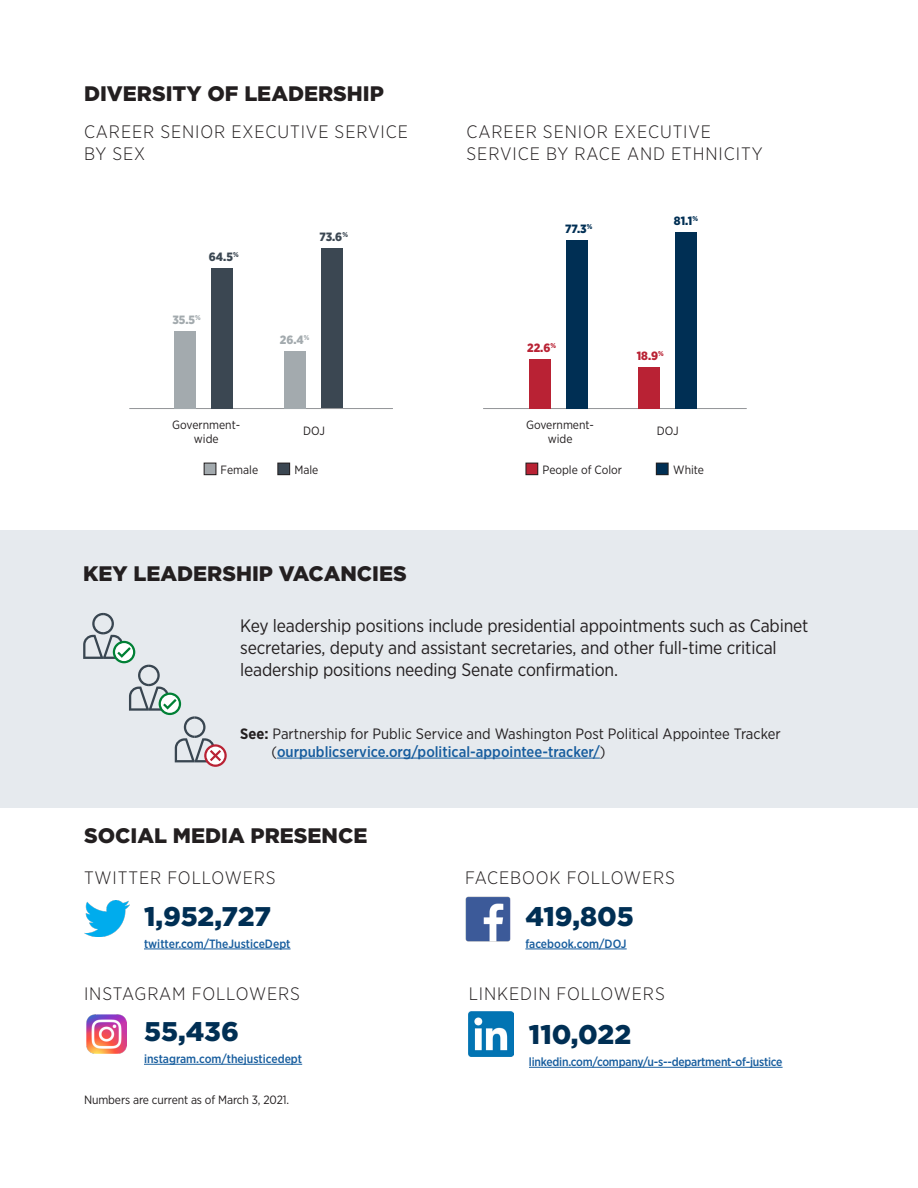
<style>
.page{position:relative;width:918px;height:1188px;background:#fff}
.page>*{position:absolute;margin:0;border:0;box-sizing:border-box;transform-origin:0 0}
.t1{font:900 27px "Gotham";color:#002f54}
.t2{font:900 21px "Gotham";color:#231f20}
.t3{font:18px/21.6px "Gotham Narrow";letter-spacing:-.01em;color:#231f20}
.NuHed{font:300 18px/21.6px "Gotham Narrow";letter-spacing:.05em;color:#231f20}
.t4{font:15px/18px "Gotham Narrow";color:#231f20}
.t5{font:500 12px "Gotham Narrow";letter-spacing:-.01em;color:#175d9e}
.t6{font:12px/14.4px "Gotham Narrow";color:#231f20;text-align:center}
.t7{font:900 12px "Gotham Narrow";color:#a3aaae}
.t8{font:900 12px "Gotham Narrow";color:#3b4752}
.t9{font:900 12px "Gotham Narrow";color:#b92234}
.t10{font:900 12px "Gotham Narrow";color:#002f54}
.s1{font-weight:700}
.s2{font-weight:500;color:#175d9e}
</style>
<div class="page">
<div style="left:0;top:530px;width:918px;height:278px;background:#e6eaee"></div>
<hr style="left:144px;top:949px;width:147px;height:1px;background:#175d9e">
<hr style="left:144px;top:1064px;width:158px;height:1px;background:#175d9e">
<hr style="left:525px;top:949px;width:102px;height:1px;background:#175d9e">
<hr style="left:529px;top:1067px;width:254px;height:1px;background:#175d9e">
<img style="left:84px;top:900px;width:45px;height:37px">
<img style="left:87px;top:1014px;width:39px;height:40px">
<img style="left:465px;top:896px;width:45px;height:45px">
<img style="left:469px;top:1012px;width:45px;height:44px">
<div style="left:278px;top:463px;width:12px;height:12px;background:#3b4752"></div>
<div style="left:278px;top:463px;width:12px;height:12px;border:1px solid #231f20"></div>
<div style="left:204px;top:463px;width:12px;height:12px;background:#a3aaae"></div>
<div style="left:204px;top:463px;width:12px;height:12px;border:1px solid #231f20"></div>
<hr style="left:129px;top:408px;width:264px;height:1px;background:#939598">
<div style="left:174px;top:331px;width:22px;height:77px;background:#a3aaae"></div>
<div style="left:211px;top:268px;width:22px;height:141px;background:#3b4752"></div>
<div style="left:284px;top:351px;width:22px;height:57px;background:#a3aaae"></div>
<div style="left:322px;top:249px;width:21px;height:159px;background:#3b4752"></div>
<div style="left:656px;top:463px;width:12px;height:12px;background:#002f54"></div>
<div style="left:656px;top:463px;width:12px;height:12px;border:1px solid #231f20"></div>
<div style="left:526px;top:463px;width:12px;height:12px;background:#b92234"></div>
<div style="left:526px;top:463px;width:12px;height:12px;border:1px solid #231f20"></div>
<hr style="left:483px;top:408px;width:264px;height:1px;background:#939598">
<div style="left:529px;top:359px;width:22px;height:49px;background:#b92234"></div>
<div style="left:566px;top:241px;width:22px;height:168px;background:#002f54"></div>
<div style="left:638px;top:368px;width:22px;height:41px;background:#b92234"></div>
<div style="left:675px;top:232px;width:22px;height:177px;background:#002f54"></div>
<hr style="left:277px;top:758px;width:323px;height:1px;background:#175d9e">
<svg style="left:83px;top:613px;width:144px;height:154px"></svg>
<p class="t2" style="left:84px;top:81px;width:301px">DIVERSITY OF LEADERSHIP</p>
<p class="NuHed" style="left:84px;top:120px;width:325px">CAREER SENIOR EXECUTIVE SERVICE<br>BY SEX</p>
<p class="NuHed" style="left:467px;top:120px;width:297px">CAREER SENIOR EXECUTIVE<br>SERVICE BY RACE AND ETHNICITY</p>
<p class="t8" style="left:209px;top:249px;width:31px">64.5<sup>%</sup></p>
<p class="t7" style="left:172px;top:312px;width:30px">35.5<sup>%</sup></p>
<p class="t6" style="left:172px;top:417px;width:70px">Government&shy;wide</p>
<p class="t8" style="left:319px;top:229px;width:30px">73.6<sup>%</sup></p>
<p class="t7" style="left:280px;top:331px;width:31px">26.4<sup>%</sup></p>
<p class="t6" style="left:303px;top:423px;width:23px">DOJ</p>
<p class="t6" style="left:221px;top:462px;width:39px">Female</p>
<p class="t6" style="left:294px;top:462px;width:25px">Male</p>
<p class="t10" style="left:565px;top:221px;width:29px">77.3<sup>%</sup></p>
<p class="t10" style="left:674px;top:213px;width:25px">81.1<sup>%</sup></p>
<p class="t9" style="left:527px;top:340px;width:30px">22.6<sup>%</sup></p>
<p class="t6" style="left:526px;top:417px;width:70px">Government&shy;wide</p>
<p class="t9" style="left:637px;top:348px;width:28px">18.9<sup>%</sup></p>
<p class="t6" style="left:657px;top:423px;width:23px">DOJ</p>
<p class="t6" style="left:542px;top:462px;width:81px">People of Color</p>
<p class="t6" style="left:673px;top:462px;width:32px">White</p>
<p class="t2" style="left:83px;top:560px;width:325px">KEY LEADERSHIP VACANCIES</p>
<p class="t3" style="left:240px;top:615px;width:570px">Key leadership positions include presidential appointments such as Cabinet secretaries, deputy and assistant secretaries, and other full-time critical leadership positions needing Senate confirmation.</p>
<p class="t4" style="left:271px;top:724px;width:511px;text-indent:-31px"><span class="s1">See:</span> Partnership for Public Service and Washington Post Political Appointee Tracker (<span class="s2">ourpublicservice.org/political-appointee-tracker/</span>)</p>
<p class="t2" style="left:84px;top:823px;width:285px">SOCIAL MEDIA PRESENCE</p>
<p class="NuHed" style="left:84px;top:867px;width:193px">TWITTER FOLLOWERS</p>
<p class="NuHed" style="left:465px;top:867px;width:211px">FACEBOOK FOLLOWERS</p>
<p class="t1" style="left:144px;top:900px;width:128px">1,952,727</p>
<p class="t1" style="left:525px;top:900px;width:110px">419,805</p>
<p class="t5" style="left:144px;top:936px;width:148px">twitter.com/TheJusticeDept</p>
<p class="t5" style="left:525px;top:936px;width:103px">facebook.com/DOJ</p>
<p class="NuHed" style="left:84px;top:982px;width:218px">INSTAGRAM FOLLOWERS</p>
<p class="NuHed" style="left:469px;top:982px;width:198px">LINKEDIN FOLLOWERS</p>
<p class="t1" style="left:144px;top:1015px;width:96px">55,436</p>
<p class="t1" style="left:529px;top:1018px;width:104px">110,022</p>
<p class="t5" style="left:144px;top:1051px;width:160px">instagram.com/thejusticedept</p>
<p class="t5" style="left:529px;top:1054px;width:255px">linkedin.com/company/u-s--department-of-justice</p>
<p class="t6" style="left:84px;top:1092px;width:207px">Numbers are current as of March 3, 2021.</p>
</div>
